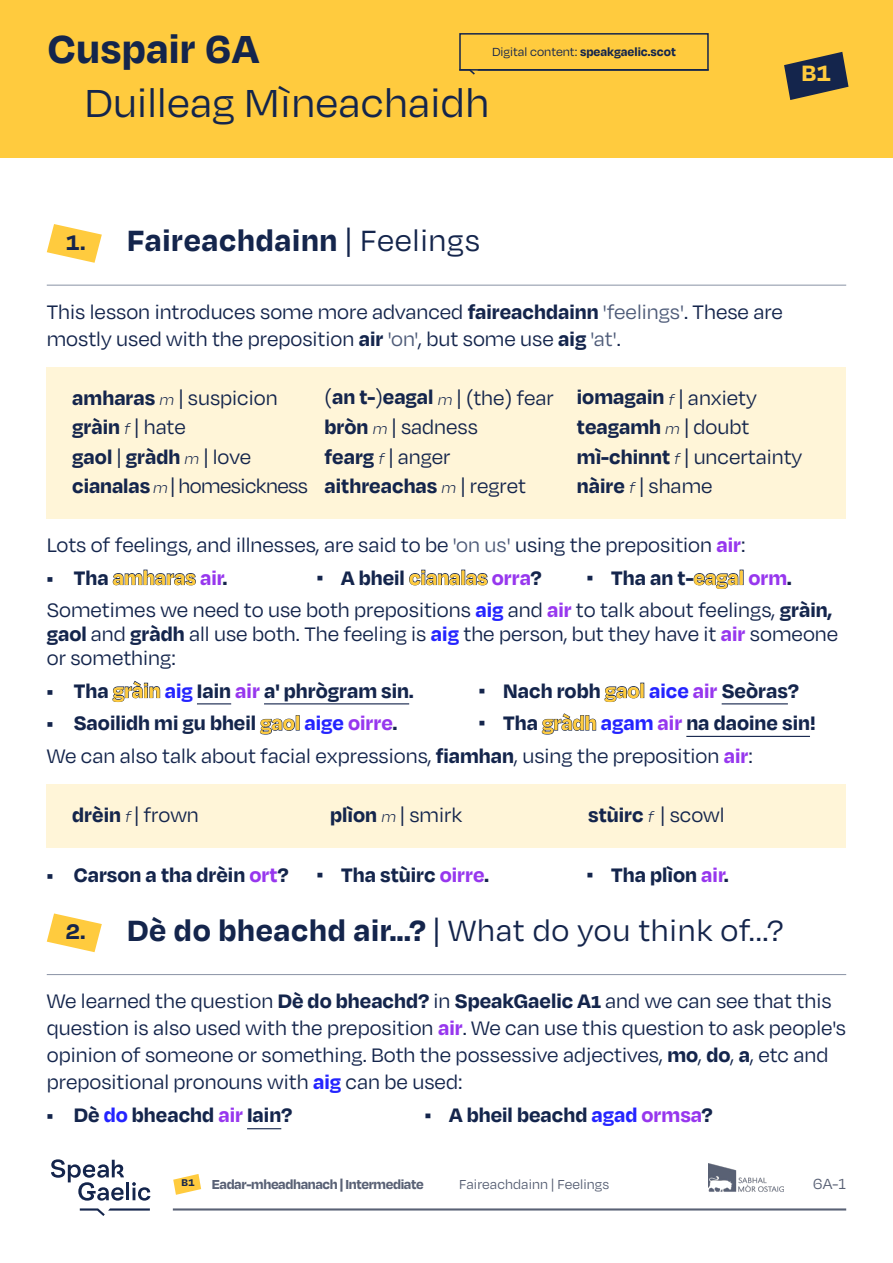
<style>
.page{position:relative;width:893px;height:1263px;background:#fff}
.page>*{position:absolute;margin:0;border:0;box-sizing:border-box;transform-origin:0 0}
.t1{font:45px "Degular";letter-spacing:.005em;color:#14254c}
.t2{font:700 45px "Degular";letter-spacing:.005em;color:#14254c}
.t3{font:33.75px "Degular";letter-spacing:.02em;color:#14254c}
.t4{font:700 33.75px "Degular";letter-spacing:.02em;color:#14254c}
.t5{font:700 25.5px "Degular";color:#ffcb3e}
.t6{font:700 24.3px "Degular";color:#14254c}
.t7{font:22.5px/29.5px "Degular";color:#14254c}
.t8{font:700 22.5px "Degular";color:#14254c}
.t9{font:22.5px/29.5px "Degular";letter-spacing:-.025em;color:#14254c}
.t10{font:16.8px "Degular";color:#596175}
.t11{font:700 15px "Degular";letter-spacing:-.025em;color:#596175}
.t12{font:15px "Degular";letter-spacing:.005em;color:#596175}
.t13{font:700 13.5px "Degular";color:#14254c}
.t14{font:700 11.25px "Degular";color:#14254c}
.s1{font-weight:400}
.s2{font-weight:700;font-size:24.3px}
.s3{font-weight:700}
.s4{color:#4f5c79}
.s5{font-weight:300;font-style:italic;font-size:16.8px}
.s6{font-weight:700;color:#9737ee}
.s7{color:#9737ee}
.s8{font-weight:700;color:#2424ff}
.s9{color:#2424ff}
</style>
<div class="page">
<img style="left:709px;top:1163px;width:75px;height:29px">
<hr style="left:126px;top:1182px;width:3px;height:18px;background:#14254c">
<svg style="left:132px;top:1182px;width:19px;height:18px"></svg>
<svg style="left:51px;top:1159px;width:73px;height:41px"></svg>
<svg style="left:80px;top:1208px;width:70px;height:8px"></svg>
<hr style="left:173px;top:1208px;width:673px;height:2px;background:#596175">
<svg style="left:173px;top:1174px;width:28px;height:21px"></svg>
<svg style="left:47px;top:224px;width:55px;height:39px"></svg>
<div style="left:0;top:0;width:893px;height:157px;background:#ffcb3e"></div>
<hr style="left:47px;top:285px;width:799px;height:1px;background:#8992a5">
<svg style="left:784px;top:52px;width:64px;height:48px"></svg>
<svg style="left:470px;top:71px;width:5px;height:4px"></svg>
<div style="left:459px;top:33px;width:250px;height:38px;border:2px solid #14254c"></div>
<div style="left:47px;top:367px;width:799px;height:152px;background:#fff5d8"></div>
<hr style="left:197px;top:703px;width:34px;height:1px;background:#14254c">
<hr style="left:264px;top:703px;width:145px;height:1px;background:#14254c">
<hr style="left:722px;top:703px;width:66px;height:1px;background:#14254c">
<hr style="left:686px;top:736px;width:124px;height:1px;background:#14254c">
<hr style="left:247px;top:1128px;width:34px;height:1px;background:#14254c">
<div style="left:47px;top:785px;width:799px;height:63px;background:#fff5d8"></div>
<svg style="left:47px;top:913px;width:55px;height:39px"></svg>
<hr style="left:47px;top:974px;width:799px;height:1px;background:#8992a5">
<h1 class="t2" style="left:48px;top:21px;width:213px">Cuspair 6A</h1>
<p class="t13" style="left:492px;top:44px;width:185px"><span class="s1">Digital content:</span> speakgaelic.scot</p>
<h2 class="t3" style="left:66px;top:65px;width:227px"><span class="s2">1.</span> <span class="s3">Xxxx</span> | Xxxx</h2>
<h1 class="t1" style="left:85px;top:76px;width:406px">Duilleag Mìneachaidh</h1>
<p class="t6" style="left:66px;top:227px;width:21px">1.</p>
<h2 class="t4" style="left:127px;top:219px;width:354px">Faireachdainn <span class="s1">| Feelings</span></h2>
<p class="t5" style="left:801px;top:57px;width:32px">B1</p>
<p class="t7" style="left:47px;top:297px;width:738px;line-height:27px">This lesson introduces some more advanced <span class="s3">faireachdainn</span> <span class="s4">'feelings'</span>. These are mostly used with the preposition <span class="s3">air</span> <span class="s4">'on'</span>, but some use <span class="s3">aig</span> <span class="s4">'at'</span>.</p>
<p class="t9" style="left:72px;top:382px;width:237px"><span class="s3">amharas</span> <span class="s5">m</span> | suspicion <span class="s3">gràin</span> <span class="s5">f</span> | hate<br><span class="s3">gaol</span> | <span class="s3">gràdh</span> <span class="s5">m</span> | love <span class="s3">cianalas</span> <span class="s5">m</span> | homesickness</p>
<p class="t7" style="left:325px;top:382px;width:231px">(<span class="s3">an t-</span>)<span class="s3">eagal</span> <span class="s5">m</span> | (the) fear <span class="s3">bròn</span> <span class="s5">m</span> | sadness<br><span class="s3">fearg</span> <span class="s5">f</span> | anger <span class="s3">aithreachas</span> <span class="s5">m</span> | regret</p>
<p class="t7" style="left:577px;top:382px;width:227px"><span class="s3">iomagain</span> <span class="s5">f</span> | anxiety <span class="s3">teagamh</span> <span class="s5">m</span> | doubt <span class="s3">mì-chinnt</span> <span class="s5">f</span> | uncertainty <span class="s3">nàire</span> <span class="s5">f</span> | shame</p>
<p class="t7" style="left:47px;top:529px;width:700px">Lots of feelings, and illnesses, are said to be <span class="s4">'on us'</span> using the preposition <span class="s6">air</span>:</p>
<p class="t8" style="left:47px;top:563px;width:182px">• Tha amharas <span class="s7">air</span>.</p>
<p class="t8" style="left:317px;top:563px;width:226px">• A bheil cianalas <span class="s7">orra</span>?</p>
<p class="t7" style="left:47px;top:560px;width:787px;line-height:32.5px;text-indent:540px"><span class="s3">• Tha an t-eagal</span> <span class="s6">orm</span><span class="s3">.<br></span>Sometimes we need to use both prepositions <span class="s8">aig</span> and <span class="s6">air</span> to talk about feelings, <span class="s3">gràin,</span></p>
<p class="t7" style="left:47px;top:621px;width:793px;line-height:24px"><span class="s3">gaol</span> and <span class="s3">gràdh</span> all use both. The feeling is <span class="s8">aig</span> the person, but they have it <span class="s6">air</span> someone or something:</p>
<p class="t8" style="left:47px;top:676px;width:368px">• Tha gràin <span class="s9">aig</span> Iain <span class="s7">air</span> a' phrògram sin.</p>
<p class="t8" style="left:479px;top:676px;width:322px">• Nach robh gaol <span class="s9">aice</span> <span class="s7">air</span> Seòras?</p>
<p class="t8" style="left:47px;top:709px;width:352px">• Saoilidh mi gu bheil gaol <span class="s9">aige</span> <span class="s7">oirre</span>.</p>
<p class="t8" style="left:479px;top:709px;width:338px">• Tha gràdh <span class="s9">agam</span> <span class="s7">air</span> na daoine sin!</p>
<p class="t7" style="left:47px;top:741px;width:708px">We can also talk about facial expressions, <span class="s3">fiamhan</span>, using the preposition <span class="s6">air</span>:</p>
<p class="t7" style="left:72px;top:800px;width:128px"><span class="s3">drèin</span> <span class="s5">f</span> | frown</p>
<p class="t7" style="left:330px;top:800px;width:133px"><span class="s3">plìon</span> <span class="s5">m</span> | smirk</p>
<p class="t8" style="left:588px;top:801px;width:138px">stùirc <span class="s5">f</span> <span class="s1">| scowl</span></p>
<p class="t8" style="left:47px;top:860px;width:243px">• Carson a tha drèin <span class="s7">ort</span>?</p>
<p class="t8" style="left:317px;top:860px;width:174px">• Tha stùirc <span class="s7">oirre</span>.</p>
<p class="t8" style="left:587px;top:860px;width:143px">• Tha plìon <span class="s7">air</span>.</p>
<h2 class="t3" style="left:66px;top:910px;width:719px"><span class="s2">2.</span> <span class="s3">Dè do bheachd air...?</span> | What do you think of...?</h2>
<p class="t7" style="left:47px;top:987px;width:801px;line-height:27px">We learned the question <span class="s3">Dè do bheachd?</span> in <span class="s3">SpeakGaelic A1</span> and we can see that this question is also used with the preposition <span class="s6">air</span>. We can use this question to ask people's opinion of someone or something. Both the possessive adjectives, <span class="s3">mo</span>, <span class="s3">do</span>, <span class="s3">a</span>, etc and prepositional pronouns with <span class="s8">aig</span> can be used:</p>
<p class="t8" style="left:47px;top:1101px;width:247px">• Dè <span class="s9">do</span> bheachd <span class="s7">air</span> Iain?</p>
<p class="t8" style="left:425px;top:1101px;width:289px">• A bheil beachd <span class="s9">agad</span> <span class="s7">ormsa</span>?</p>
<p class="t14" style="left:182px;top:1176px;width:15px">B1</p>
<p class="t11" style="left:212px;top:1174px;width:213px">Eadar-mheadhanach | Intermediate</p>
<p class="t12" style="left:459px;top:1175px;width:151px">Faireachdainn | Feelings</p>
<p class="t10" style="left:813px;top:1174px;width:35px">6A-1</p>
</div>
